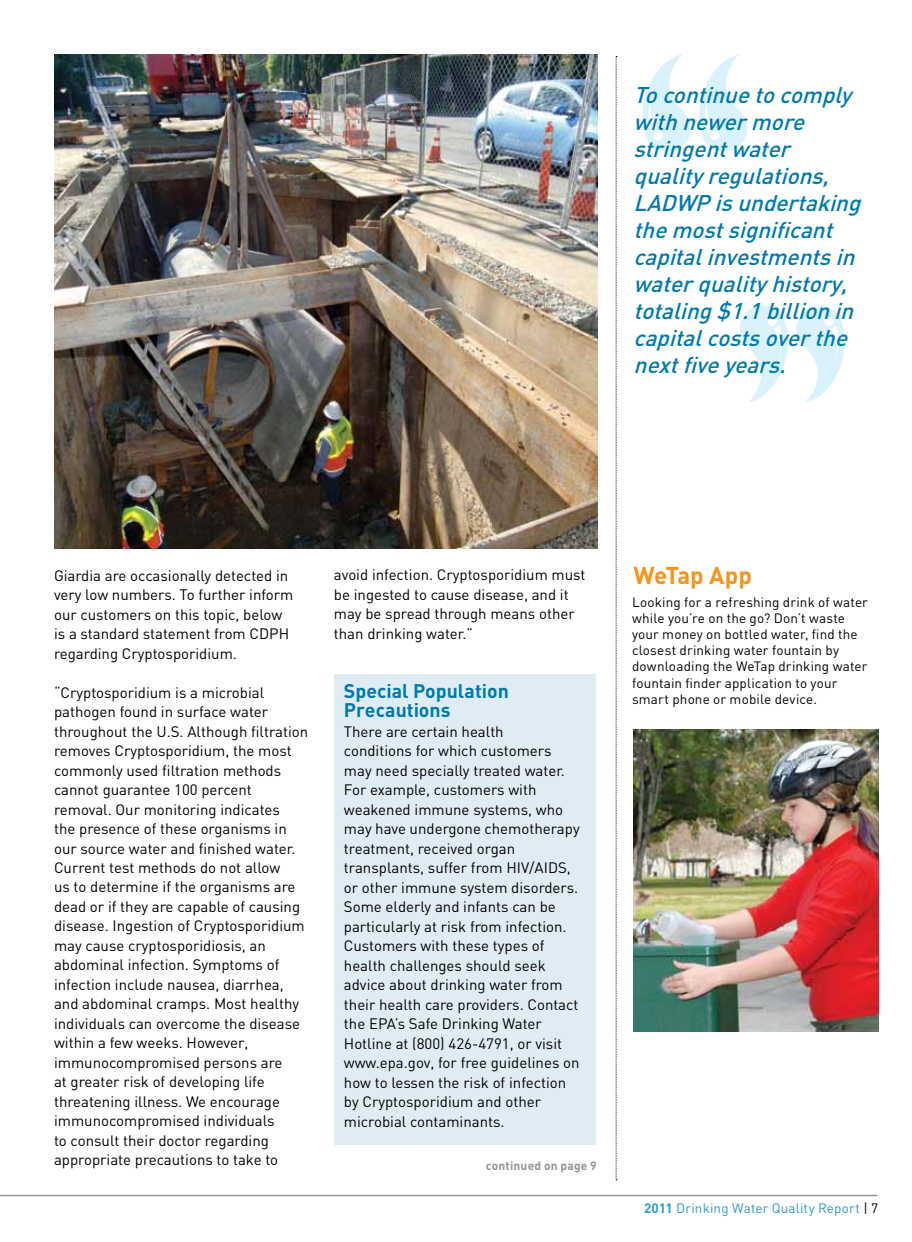
<style>
.page{position:relative;width:912px;height:1242px;background:#fff}
.page>*{position:absolute;margin:0;border:0;box-sizing:border-box;transform-origin:0 0}
.t1{font:700 24px "DIN";letter-spacing:-.015em;color:#f7941e}
.t2{font:italic 500 22.5px/27px "DIN";color:#007aad}
.t3{font:700 19.5px/19.5px "DIN";color:#007aad}
.t4{font:15px/19.5px "DIN";color:#000}
.t5{font:13.5px/16.2px "DIN";letter-spacing:.01em;color:#000}
.t6{font:13.5px "DIN";letter-spacing:.01em;color:#2e9cc6}
.t7{font:700 12px "DIN";letter-spacing:.015em;color:#939598}
.s1{font-weight:700}
.s2{color:#000}
</style>
<div class="page">
<hr style="left:0;top:1195px;width:876px;height:1px;background:#939598">
<div style="left:334px;top:675px;width:261px;height:470px;background:#e0ecf4"></div>
<img style="left:633px;top:730px;width:245px;height:302px">
<svg style="left:642px;top:54px;width:105px;height:98px"></svg>
<svg style="left:707px;top:128px;width:15px;height:15px"></svg>
<div style="left:710px;top:131px;width:9px;height:9px;background:#fff;border-radius:50%"></div>
<svg style="left:740px;top:306px;width:105px;height:97px"></svg>
<svg style="left:764px;top:314px;width:15px;height:15px"></svg>
<div style="left:767px;top:317px;width:9px;height:9px;background:#fff;border-radius:50%"></div>
<img style="left:54px;top:54px;width:543px;height:494px">
<svg style="left:615px;top:56px;width:2px;height:1125px"></svg>
<h2 class="t2" style="left:633px;top:81px;width:235px">Tocontinuetocomply withnewermore stringentwater qualityregulations,<br>LADWP isundertaking themostsignificant capitalinvestmentsin waterqualityhistory, totaling$1.1billionin capitalcostsoverthe nextfiveyears.</h2>
<p class="t4" style="left:54px;top:565px;width:241px">Giardia are occasionally detected in very low numbers. To further inform our customers on this topic, below is a standard statement from CDPH regarding Cryptosporidium.</p>
<p class="t4" style="left:54px;top:682px;width:256px">“Cryptosporidium is a microbial pathogen found in surface water throughout the U.S. Although filtration removes Cryptosporidium, the most commonly used filtration methods cannot guarantee 100 percent removal. Our monitoring indicates<br>the presence of these organisms in our source water and finished water.<br>Current test methods do not allow<br>us to determine if the organisms are dead or if they are capable of causing disease. Ingestion of Cryptosporidium may cause cryptosporidiosis, an abdominal infection. Symptoms of infection include nausea, diarrhea, and abdominal cramps. Most healthy individuals can overcome the disease within a few weeks. However, immunocompromised persons are<br>at greater risk of developing life threatening illness. We encourage immunocompromised individuals<br>to consult their doctor regarding appropriate precautions to take to</p>
<p class="t4" style="left:334px;top:565px;width:253px">avoid infection. Cryptosporidium must be ingested to cause disease, and it may be spread through means other than drinking water.”</p>
<h1 class="t1" style="left:633px;top:560px;width:120px">WeTap App</h1>
<p class="t5" style="left:631px;top:593px;width:237px">Looking for a refreshing drink of water while you’re on the go? Don’t waste your money on bottled water, find the closest drinking water fountain by downloading the WeTap drinking water fountain finder application to your smart phone or mobile device.</p>
<h3 class="t3" style="left:344px;top:680px;width:166px">Special Population<br>Precautions</h3>
<p class="t4" style="left:344px;top:721px;width:237px">There are certain health<br>conditions for which customers may need specially treated water.<br>For example, customers with weakened immune systems, who may have undergone chemotherapy treatment, received organ transplants, suffer from HIV/AIDS, or other immune system disorders.<br>Some elderly and infants can be particularly at risk from infection.<br>Customers with these types of health challenges should seek advice about drinking water from their health care providers. Contact the EPA’s Safe Drinking Water<br>Hotline at (800) 426-4791, or visit www.epa.gov, for free guidelines on how to lessen the risk of infection by Cryptosporidium and other microbial contaminants.</p>
<p class="t7" style="left:486px;top:1158px;width:112px">continued on page 9</p>
<p class="t6" style="left:644px;top:1199px;width:236px"><span class="s1">2011</span> Drinking Water Quality Report <span class="s2">| 7</span></p>
</div>
